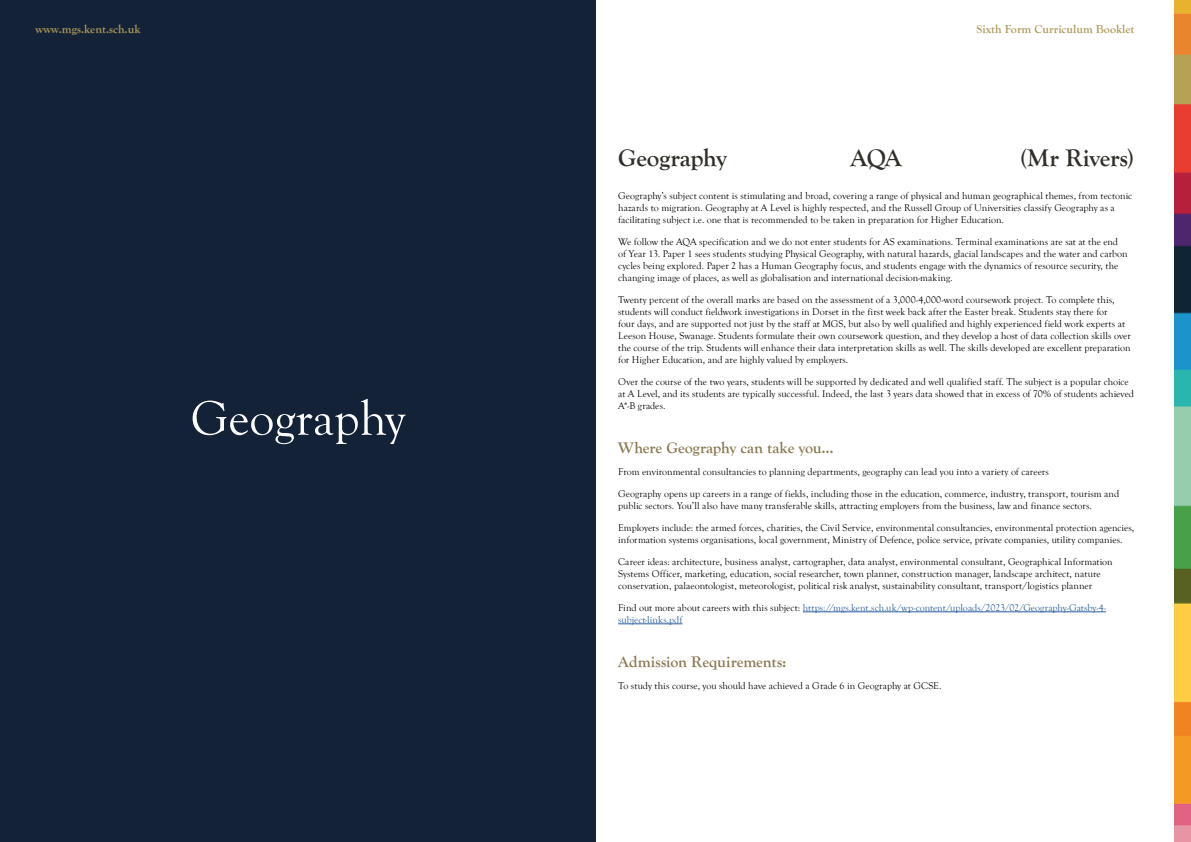
<style>
.page{position:relative;width:1191px;height:842px;background:#fff}
.page>*{position:absolute;margin:0;border:0;box-sizing:border-box;transform-origin:0 0}
.t1{font:50px "Goudy Old Style T";color:#fff}
.t2{font:700 25px "Goudy Old Style T";letter-spacing:-.005em;color:#312e29}
.t3{font:700 16px "Goudy Old Style T";letter-spacing:-.005em;color:#887850}
.t4{font:700 12px "Goudy Old Style T";color:#af995a}
.t5{font:10px/12px "Goudy Old Style T";letter-spacing:.005em;color:#000}
.t6{font:10px/12px "Goudy Old Style T";color:#275b9b}
.s1{color:#000}
</style>
<div class="page">
<div style="left:0;top:0;width:595px;height:842px;background:#132237"></div>
<img style="left:1174px;top:0;width:17px;height:842px">
<hr style="left:803px;top:612px;width:303px;height:1px;background:#275b9b">
<hr style="left:618px;top:624px;width:64px;height:1px;background:#275b9b">
<p class="t4" style="left:35px;top:23px;width:107px">www.mgs.kent.sch.uk</p>
<p class="t4" style="left:976px;top:23px;width:159px">Sixth Form Curriculum Booklet</p>
<h1 class="t1" style="left:191px;top:391px;width:216px">Geography</h1>
<h2 class="t2" style="left:618px;top:143px;width:110px">Geography</h2>
<h2 class="t2" style="left:850px;top:143px;width:53px">AQA</h2>
<h2 class="t2" style="left:1020px;top:143px;width:116px">(Mr Rivers)</h2>
<p class="t5" style="left:618px;top:190px;width:515px">Geography’s subject content is stimulating and broad, covering a range of physical and human geographical themes, from tectonic hazards to migration. Geography at A Level is highly respected, and the Russell Group of Universities classify Geography as a facilitating subject i.e. one that is recommended to be taken in preparation for Higher Education.</p>
<p class="t5" style="left:618px;top:236px;width:511px">We follow the AQA specification and we do not enter students for AS examinations. Terminal examinations are sat at the end of Year 13. Paper 1 sees students studying Physical Geography, with natural hazards, glacial landscapes and the water and carbon cycles being explored. Paper 2 has a Human Geography focus, and students engage with the dynamics of resource security, the changing image of places, as well as globalisation and international decision-making.</p>
<p class="t5" style="left:618px;top:294px;width:514px">Twenty percent of the overall marks are based on the assessment of a 3,000-4,000-word coursework project. To complete this, students will conduct fieldwork investigations in Dorset in the first week back after the Easter break. Students stay there for<br>four days, and are supported not just by the staff at MGS, but also by well qualified and highly experienced field work experts at Leeson House, Swanage. Students formulate their own coursework question, and they develop a host of data collection skills over the course of the trip. Students will enhance their data interpretation skills as well. The skills developed are excellent preparation for Higher Education, and are highly valued by employers.</p>
<p class="t5" style="left:618px;top:376px;width:517px">Over the course of the two years, students will be supported by dedicated and well qualified staff. The subject is a popular choice at A Level, and its students are typically successful. Indeed, the last 3 years data showed that in excess of 70% of students achieved<br>A*-B grades.</p>
<h3 class="t3" style="left:618px;top:439px;width:217px">Where Geography can take you...</h3>
<p class="t5" style="left:618px;top:466px;width:432px">From environmental consultancies to planning departments, geography can lead you into a variety of careers</p>
<p class="t5" style="left:618px;top:488px;width:502px">Geography opens up careers in a range of fields, including those in the education, commerce, industry, transport, tourism and public sectors. You’ll also have many transferable skills, attracting employers from the business, law and finance sectors.</p>
<p class="t5" style="left:618px;top:522px;width:517px">Employers include: the armed forces, charities, the Civil Service, environmental consultancies, environmental protection agencies, information systems organisations, local government, Ministry of Defence, police service, private companies, utility companies.</p>
<p class="t5" style="left:618px;top:556px;width:496px">Career ideas: architecture, business analyst, cartographer, data analyst, environmental consultant, Geographical Information<br>Systems Officer, marketing, education, social researcher, town planner, construction manager, landscape architect, nature conservation, palaeontologist, meteorologist, political risk analyst, sustainability consultant, transport/logistics planner</p>
<p class="t6" style="left:618px;top:602px;width:489px"><span class="s1">Find out more about careers with this subject:</span> https://mgs.kent.sch.uk/wp-content/uploads/2023/02/Geography-Gatsby-4- subject-links.pdf</p>
<h3 class="t3" style="left:618px;top:653px;width:170px">Admission Requirements:</h3>
<p class="t5" style="left:618px;top:680px;width:325px">To study this course, you should have achieved a Grade 6 in Geography at GCSE.</p>
</div>
